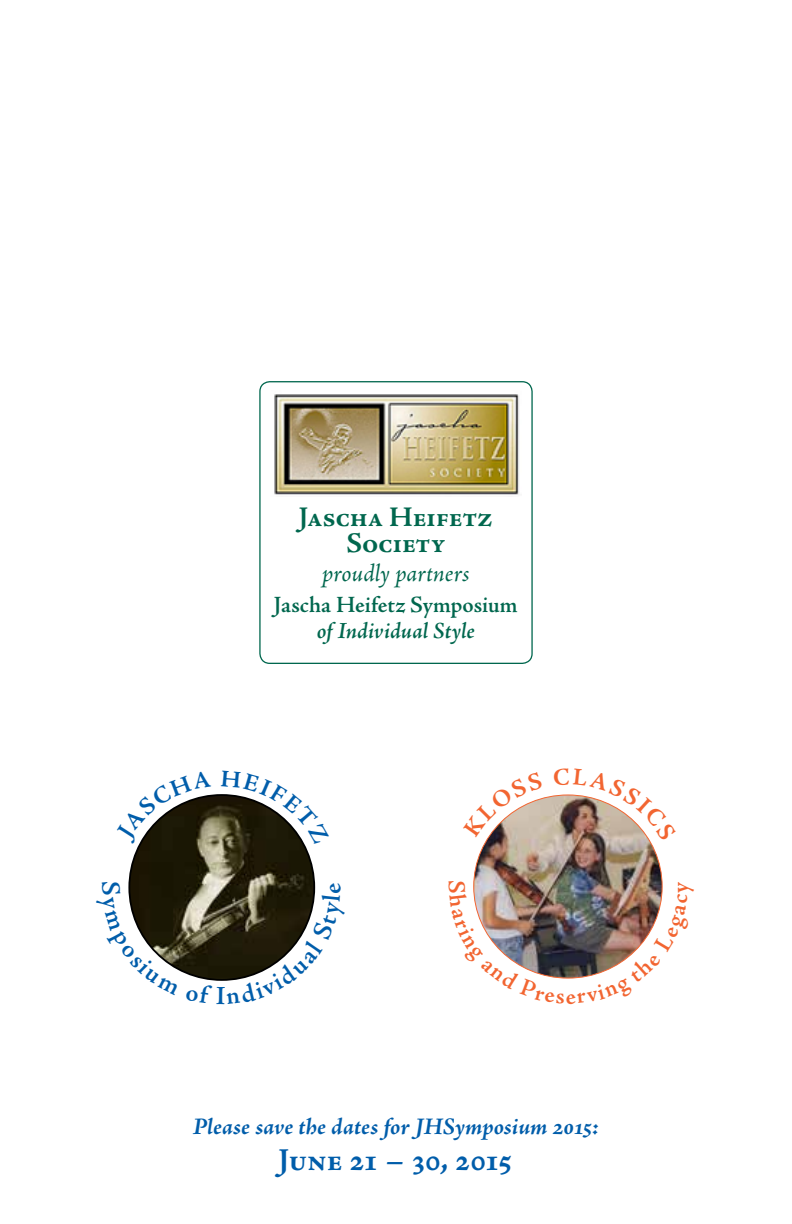
<style>
.page{position:relative;width:792px;height:1224px;background:#fff}
.page>*{position:absolute;margin:0;border:0;box-sizing:border-box;transform-origin:0 0}
.t1{font:700 32px "Adobe Jenson Pro";letter-spacing:-.025em;color:#005daa}
.t2{font:700 28.6px/26px "Adobe Jenson Pro";letter-spacing:-.01em;color:#00674e;text-align:center}
.t3{font:italic 25.2px "Adobe Jenson Pro";color:#00674e}
.t4{font:italic 700 24px "Adobe Jenson Pro";color:#005daa}
.t5{font:600 23.4px "Adobe Jenson Pro";letter-spacing:-.01em;color:#00674e}
.t6{font:italic 600 23.4px "Adobe Jenson Pro";color:#00674e}
</style>
<div class="page">
<img style="left:274px;top:394px;width:245px;height:101px">
<div style="left:259px;top:381px;width:274px;height:283px;border:1px solid #00674e;border-radius:10px"></div>
<img style="left:474px;top:795px;width:188px;height:85px">
<img style="left:129px;top:795px;width:185px;height:185px;border-radius:92px">
<svg style="left:474px;top:795px;width:69px;height:43px"></svg>
<img style="left:554px;top:794px;width:108px;height:47px">
<img style="left:473px;top:880px;width:190px;height:99px">
<svg style="left:139px;top:794px;width:72px;height:50px"></svg>
<svg style="left:221px;top:794px;width:84px;height:51px"></svg>
<svg style="left:128px;top:882px;width:188px;height:99px"></svg>
<p class="t2" style="left:299px;top:505px;width:196px">Jascha Heifetz<br>Society</p>
<p class="t3" style="left:322px;top:559px;width:149px">proudly partners</p>
<p class="t5" style="left:274px;top:591px;width:245px">Jascha Heifetz Symposium</p>
<p class="t6" style="left:317px;top:617px;width:160px">of Individual Style</p>
<p class="t4" style="left:193px;top:1113px;width:407px">Please save the dates for JHSymposium 2015:</p>
<h1 class="t1" style="left:278px;top:1142px;width:236px">June 21 – 30, 2015</h1>
</div>
